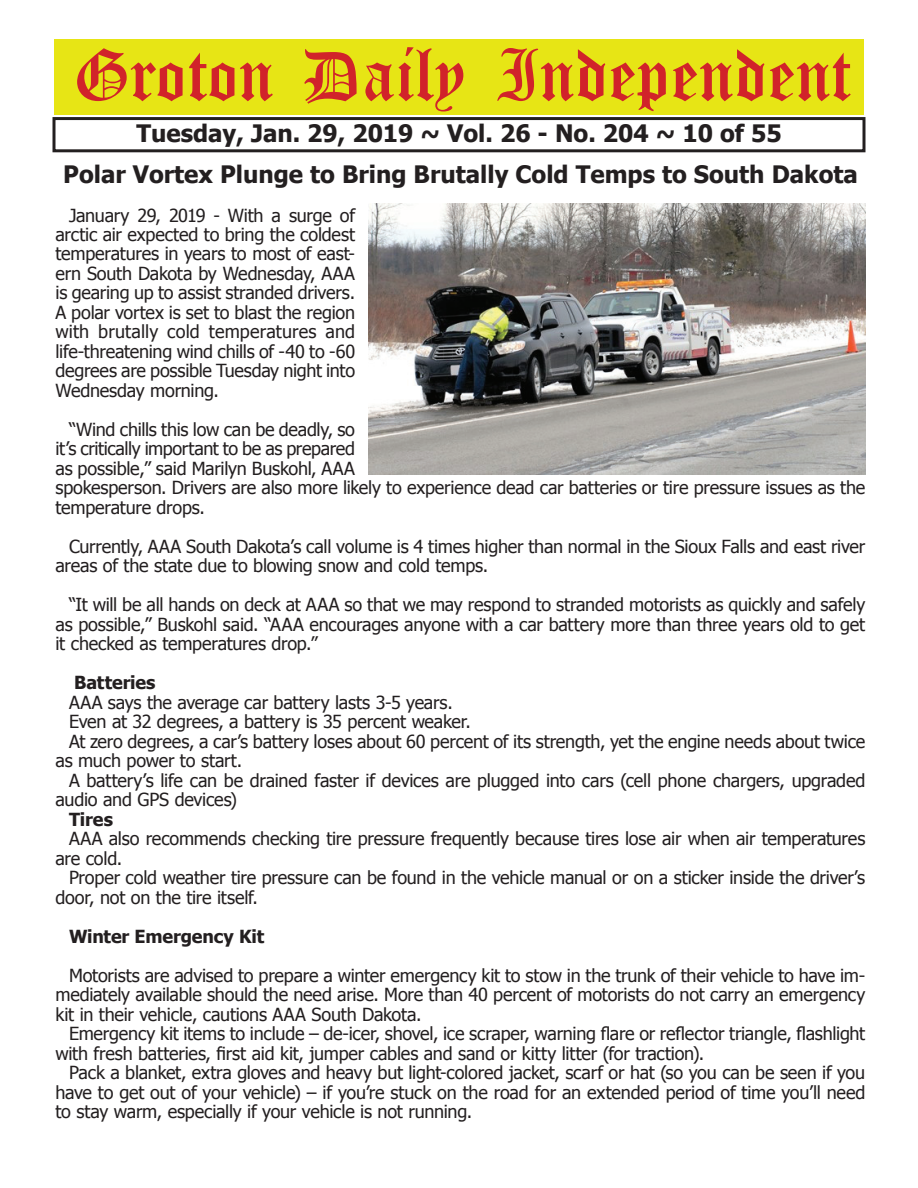
<style>
.page{position:relative;width:918px;height:1188px;background:#fff}
.page>*{position:absolute;margin:0;border:0;box-sizing:border-box;transform-origin:0 0}
.t1{font:54px "Old English Five";color:#d1232a}
.t2{font:700 24px "Tahoma";color:#231f20}
.t3{font:18px/19.5px "Tahoma";letter-spacing:-.01em;color:#231f20}
.t4{font:700 18px "Tahoma";letter-spacing:-.005em;color:#231f20}
</style>
<div class="page">
<div style="left:52px;top:117px;width:814px;height:35px;border:3px solid #231f20"></div>
<div style="left:54px;top:40px;width:810px;height:75px;background:#e7e515"></div>
<img style="left:369px;top:203px;width:497px;height:271px">
<h1 class="t1" style="left:73px;top:50px;width:779px">Groton Daily Independent</h1>
<h2 class="t2" style="left:137px;top:116px;width:647px">Tuesday, Jan. 29, 2019 ~ Vol. 26 - No. 204 ~ 10 of 55</h2>
<h2 class="t2" style="left:63px;top:157px;width:796px">Polar Vortex Plunge to Bring Brutally Cold Temps to South Dakota</h2>
<p class="t3" style="left:56px;top:204px;width:301px;text-align:justify;text-indent:14px">January 29, 2019 - With a surge of arctic air expected to bring the coldest temperatures in years to most of east&shy;ern South Dakota by Wednesday, AAA is gearing up to assist stranded drivers.<br>A polar vortex is set to blast the region with brutally cold temperatures and life-threatening wind chills of -40 to -60 degrees are possible Tuesday night into Wednesday morning.</p>
<p class="t3" style="left:56px;top:419px;width:811px;text-indent:14px">“Wind chills this low can be deadly, so<br>it’s critically important to be as prepared<br>as possible,” said Marilyn Buskohl, AAA<br>spokesperson. Drivers are also more likely to experience dead car batteries or tire pressure issues as the temperature drops.</p>
<p class="t3" style="left:56px;top:536px;width:811px;text-indent:14px">Currently, AAA South Dakota’s call volume is 4 times higher than normal in the Sioux Falls and east river areas of the state due to blowing snow and cold temps.</p>
<p class="t3" style="left:56px;top:594px;width:811px;text-align:justify;text-indent:14px">“It will be all hands on deck at AAA so that we may respond to stranded motorists as quickly and safely as possible,” Buskohl said. “AAA encourages anyone with a car battery more than three years old to get it checked as temperatures drop.”</p>
<p class="t4" style="left:74px;top:670px;width:83px">Batteries</p>
<p class="t3" style="left:69px;top:692px;width:385px">AAA says the average car battery lasts 3-5 years.</p>
<p class="t3" style="left:69px;top:711px;width:403px">Even at 32 degrees, a battery is 35 percent weaker.</p>
<p class="t3" style="left:69px;top:731px;width:798px">At zero degrees, a car’s battery loses about 60 percent of its strength, yet the engine needs about twice</p>
<p class="t3" style="left:56px;top:750px;width:188px">as much power to start.</p>
<p class="t3" style="left:69px;top:770px;width:798px">A battery’s life can be drained faster if devices are plugged into cars (cell phone chargers, upgraded</p>
<p class="t3" style="left:56px;top:789px;width:183px">audio and GPS devices)</p>
<p class="t4" style="left:69px;top:807px;width:45px">Tires</p>
<p class="t3" style="left:56px;top:828px;width:811px;text-indent:14px">AAA also recommends checking tire pressure frequently because tires lose air when air temperatures are cold.</p>
<p class="t3" style="left:56px;top:867px;width:811px;text-indent:14px">Proper cold weather tire pressure can be found in the vehicle manual or on a sticker inside the driver’s door, not on the tire itself.</p>
<p class="t4" style="left:69px;top:924px;width:197px">Winter Emergency Kit</p>
<p class="t3" style="left:56px;top:965px;width:812px;text-align:justify;text-indent:14px">Motorists are advised to prepare a winter emergency kit to stow in the trunk of their vehicle to have im&shy;mediately available should the need arise. More than 40 percent of motorists do not carry an emergency kit in their vehicle, cautions AAA South Dakota.</p>
<p class="t3" style="left:56px;top:1023px;width:811px;text-indent:14px">Emergency kit items to include – de-icer, shovel, ice scraper, warning flare or reflector triangle, flashlight with fresh batteries, first aid kit, jumper cables and sand or kitty litter (for traction).</p>
<p class="t3" style="left:56px;top:1062px;width:811px;text-align:justify;text-indent:14px">Pack a blanket, extra gloves and heavy but light-colored jacket, scarf or hat (so you can be seen if you have to get out of your vehicle) – if you’re stuck on the road for an extended period of time you’ll need to stay warm, especially if your vehicle is not running.</p>
</div>
